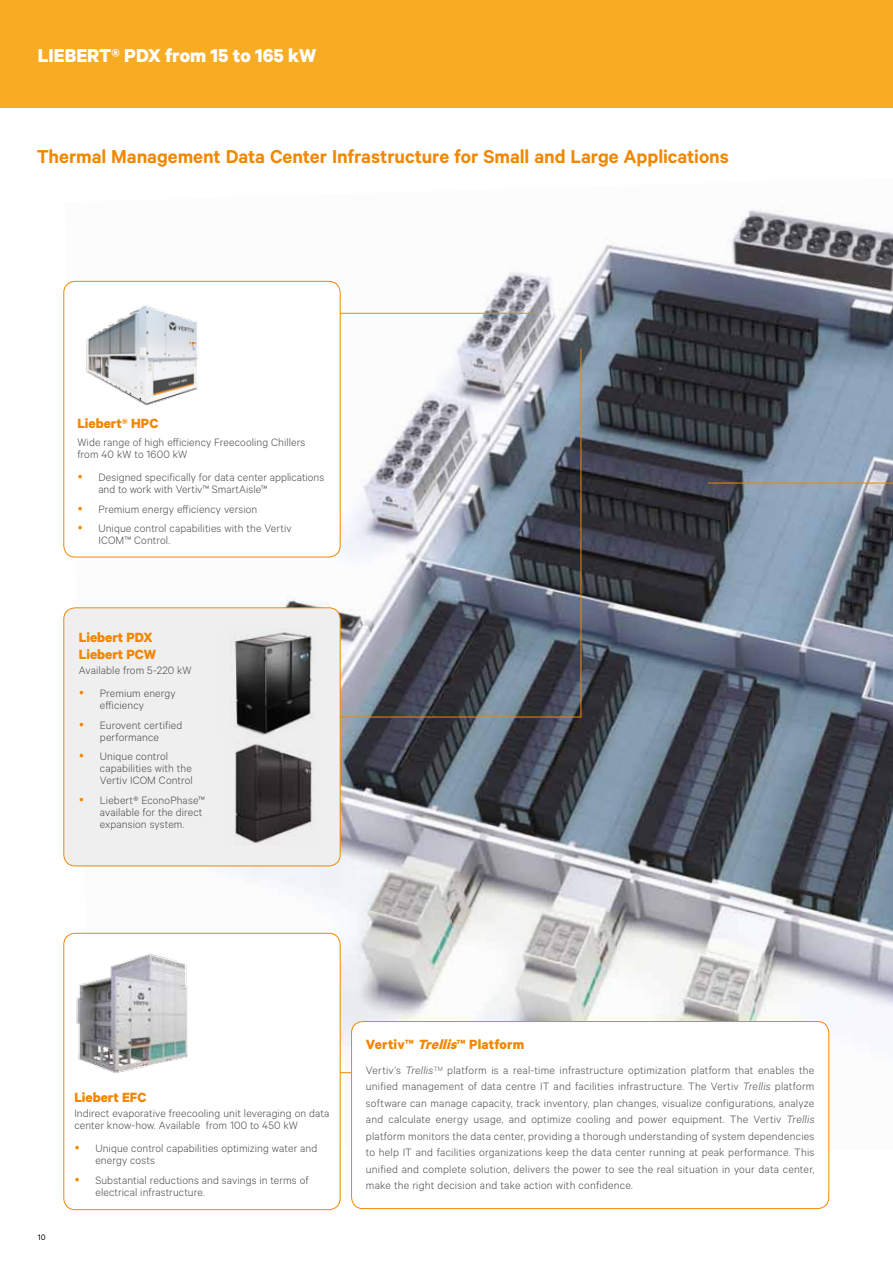
<style>
.page{position:relative;width:893px;height:1263px;background:#fff}
.page>*{position:absolute;margin:0;border:0;box-sizing:border-box;transform-origin:0 0}
.t1{font:600 21px "Calibre";color:#f18700}
.t2{font:700 21px "Calibre";color:#fff}
.t3{font:700 15px/16.5px "Calibre";color:#f18700}
.t4{font:300 12px/12px "Calibre";letter-spacing:.01em;color:#4a4a49}
.t5{font:9px "Calibre";color:#000}
.s1{font-style:italic}
</style>
<div class="page">
<div style="left:0;top:0;width:893px;height:108px;background:#f8ac23"></div>
<img style="left:65px;top:207px;width:828px;height:943px">
<svg style="left:341px;top:1028px;width:11px;height:45px"></svg>
<div style="left:64px;top:281px;width:276px;height:276px;background:#fff;border-radius:11px"></div>
<div style="left:63px;top:281px;width:278px;height:276px;border:1px solid #f18700;border-radius:11px"></div>
<div style="left:64px;top:933px;width:276px;height:277px;background:#fff;border-radius:11px"></div>
<div style="left:63px;top:933px;width:278px;height:277px;border:1px solid #f18700;border-radius:11px"></div>
<div style="left:64px;top:608px;width:276px;height:258px;background:#efefef;border-radius:11px"></div>
<div style="left:63px;top:607px;width:278px;height:259px;border:1px solid #f18700;border-radius:11px"></div>
<hr style="left:708px;top:483px;width:185px;height:1px;background:#f18700">
<svg style="left:339px;top:348px;width:243px;height:370px"></svg>
<hr style="left:340px;top:313px;width:196px;height:1px;background:#f18700">
<img style="left:235px;top:743px;width:79px;height:101px">
<img style="left:234px;top:632px;width:78px;height:103px">
<img style="left:86px;top:304px;width:112px;height:102px">
<div style="left:352px;top:1021px;width:477px;height:187px;background:#fff;border-radius:11px"></div>
<div style="left:351px;top:1021px;width:478px;height:188px;border:1px solid #f18700;border-radius:11px"></div>
<img style="left:76px;top:954px;width:112px;height:119px">
<h1 class="t2" style="left:38px;top:43px;width:280px">Liebert® PDX from 15 to 165 kW</h1>
<h1 class="t1" style="left:37px;top:144px;width:694px">Thermal Management Data Center Infrastructure for Small and Large Applications</h1>
<p class="t3" style="left:77px;top:414px;width:82px">Liebert® HPC</p>
<p class="t4" style="left:77px;top:435px;width:229px">Wide range of high efficiency Freecooling Chillers from 40 kW to 1600 kW</p>
<p class="t4" style="left:98px;top:471px;width:227px">Designed specifically for data center applications and to work with Vertiv™ SmartAisle™</p>
<p class="t4" style="left:98px;top:498px;width:195px;line-height:19.5px">Premium energy efficiency version<br>Unique control capabilities with the Vertiv</p>
<p class="t4" style="left:98px;top:534px;width:73px">ICOM™ Control.</p>
<p class="t3" style="left:79px;top:629px;width:79px">Liebert PDX<br>Liebert PCW</p>
<p class="t4" style="left:79px;top:658px;width:114px;line-height:23.4px;text-align:center">Available from 5-220 kW<br>Premium energy</p>
<p class="t4" style="left:100px;top:695px;width:84px;line-height:19.5px">efficiency<br>Eurovent certified</p>
<p class="t4" style="left:100px;top:727px;width:70px;line-height:19.5px">performance<br>Unique control</p>
<p class="t4" style="left:100px;top:762px;width:94px">capabilities with the<br>Vertiv ICOM Control</p>
<p class="t4" style="left:100px;top:794px;width:107px">Liebert® EconoPhase™ available for the direct expansion system.</p>
<p class="t5" style="left:38px;top:1232px;width:9px">10</p>
<p class="t3" style="left:74px;top:1088px;width:74px">Liebert EFC</p>
<p class="t4" style="left:74px;top:1106px;width:256px">Indirect evaporative freecooling unit leveraging on data center know-how. Available from 100 to 450 kW</p>
<p class="t4" style="left:95px;top:1142px;width:223px">Unique control capabilities optimizing water and energy costs</p>
<p class="t4" style="left:95px;top:1173px;width:215px">Substantial reductions and savings in terms of electrical infrastructure.</p>
<p class="t3" style="left:366px;top:1036px;width:160px">Vertiv™ <span class="s1">Trellis</span>™ Platform</p>
<p class="t4" style="left:366px;top:1061px;width:450px;line-height:16.5px;text-align:justify">Vertiv’s <span class="s1">Trellis</span><sup>TM</sup> platform is a real-time infrastructure optimization platform that enables the unified management of data centre IT and facilities infrastructure. The Vertiv <span class="s1">Trellis</span> platform software can manage capacity, track inventory, plan changes, visualize configurations, analyze and calculate energy usage, and optimize cooling and power equipment. The Vertiv <span class="s1">Trellis </span>platform monitors the data center, providing a thorough understanding of system dependencies to help IT and facilities organizations keep the data center running at peak performance. This unified and complete solution, delivers the power to see the real situation in your data center, make the right decision and take action with confidence.</p>
</div>
